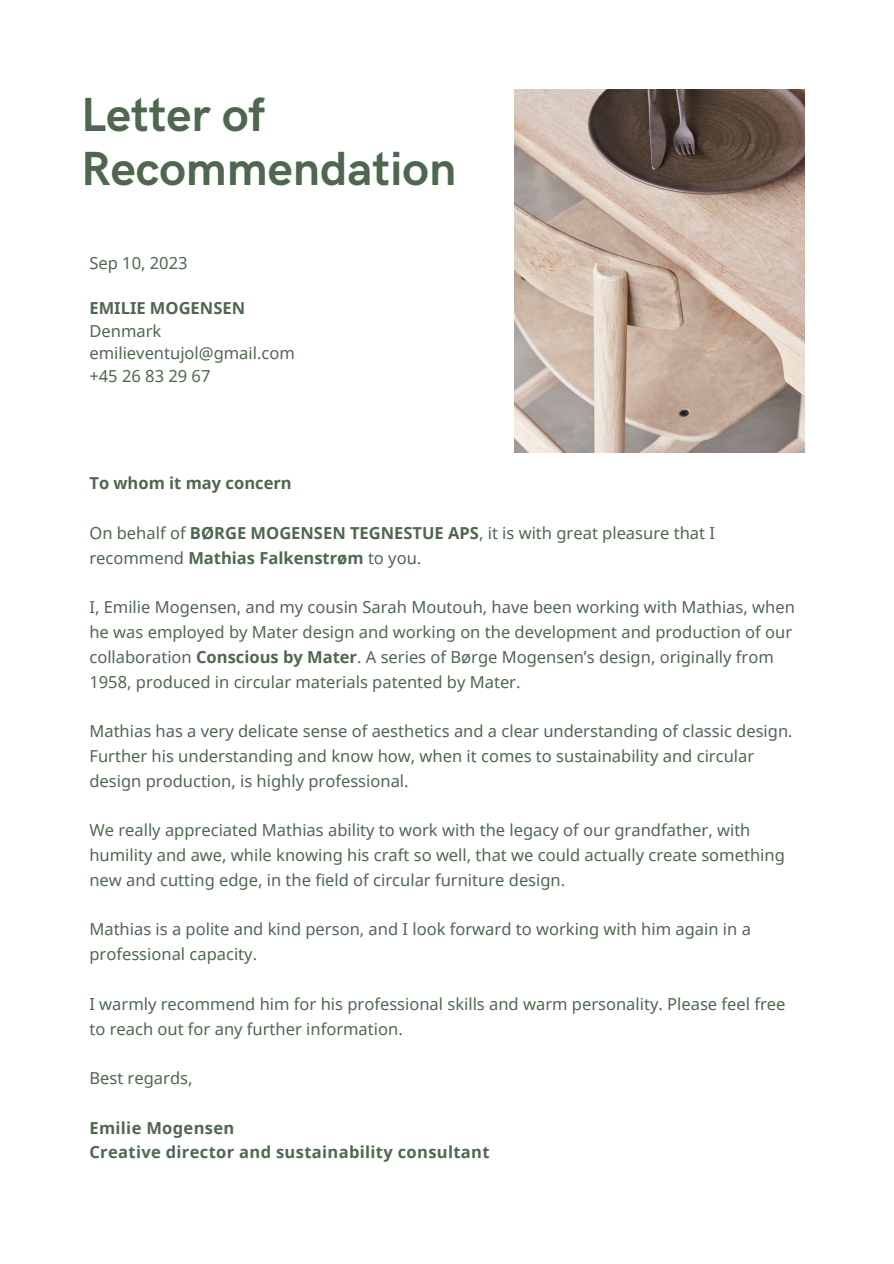
<style>
.page{position:relative;width:894px;height:1264px;background:#fff}
.page>*{position:absolute;margin:0;border:0;box-sizing:border-box;transform-origin:0 0}
.t1{font:700 48px/54px "HK Grotesk";color:#4f674f}
.t2{font:16.5px/24.8px "Noto Sans";color:#4f674f}
.t3{font:700 16.5px "Noto Sans";letter-spacing:.02em;color:#4f674f}
.t4{font:700 16.5px "Noto Sans";color:#4f674f}
.s1{font-weight:700}
</style>
<div class="page">
<img style="left:514px;top:89px;width:290px;height:363px">
<p class="t1" style="left:81px;top:90px;width:376px">Letter of<br>Recommendation</p>
<p class="t2" style="left:89px;top:250px;width:100px">Sep 10, 2023</p>
<p class="t4" style="left:89px;top:296px;width:157px">EMILIE MOGENSEN</p>
<p class="t2" style="left:89px;top:318px;width:73px">Denmark</p>
<p class="t2" style="left:89px;top:340px;width:207px">emilieventujol@gmail.com</p>
<p class="t2" style="left:89px;top:363px;width:122px">+45 26 83 29 67</p>
<p class="t4" style="left:89px;top:471px;width:204px">To whom it may concern</p>
<p class="t2" style="left:89px;top:520px;width:627px">On behalf of <span class="s1">BØRGE MOGENSEN TEGNESTUE APS</span>, it is with great pleasure that I recommend <span class="s1">Mathias Falkenstrøm</span> to you.</p>
<p class="t2" style="left:89px;top:594px;width:706px">I, Emilie Mogensen, and my cousin Sarah Moutouh, have been working with Mathias, when he was employed by Mater design and working on the development and production of our collaboration <span class="s1">Conscious by Mater</span>. A series of Børge Mogensen’s design, originally from 1958, produced in circular materials patented by Mater.</p>
<p class="t2" style="left:89px;top:718px;width:704px">Mathias has a very delicate sense of aesthetics and a clear understanding of classic design.<br>Further his understanding and know how, when it comes to sustainability and circular design production, is highly professional.</p>
<p class="t2" style="left:89px;top:817px;width:696px">We really appreciated Mathias ability to work with the legacy of our grandfather, with humility and awe, while knowing his craft so well, that we could actually create something new and cutting edge, in the field of circular furniture design.</p>
<p class="t2" style="left:89px;top:916px;width:662px">Mathias is a polite and kind person, and I look forward to working with him again in a professional capacity.</p>
<p class="t2" style="left:89px;top:990px;width:697px">I warmly recommend him for his professional skills and warm personality. Please feel free to reach out for any further information.</p>
<p class="t2" style="left:89px;top:1065px;width:105px">Best regards,</p>
<p class="t3" style="left:89px;top:1115px;width:146px">Emilie Mogensen</p>
<p class="t3" style="left:89px;top:1140px;width:401px">Creative director and sustainability consultant</p>
</div>
